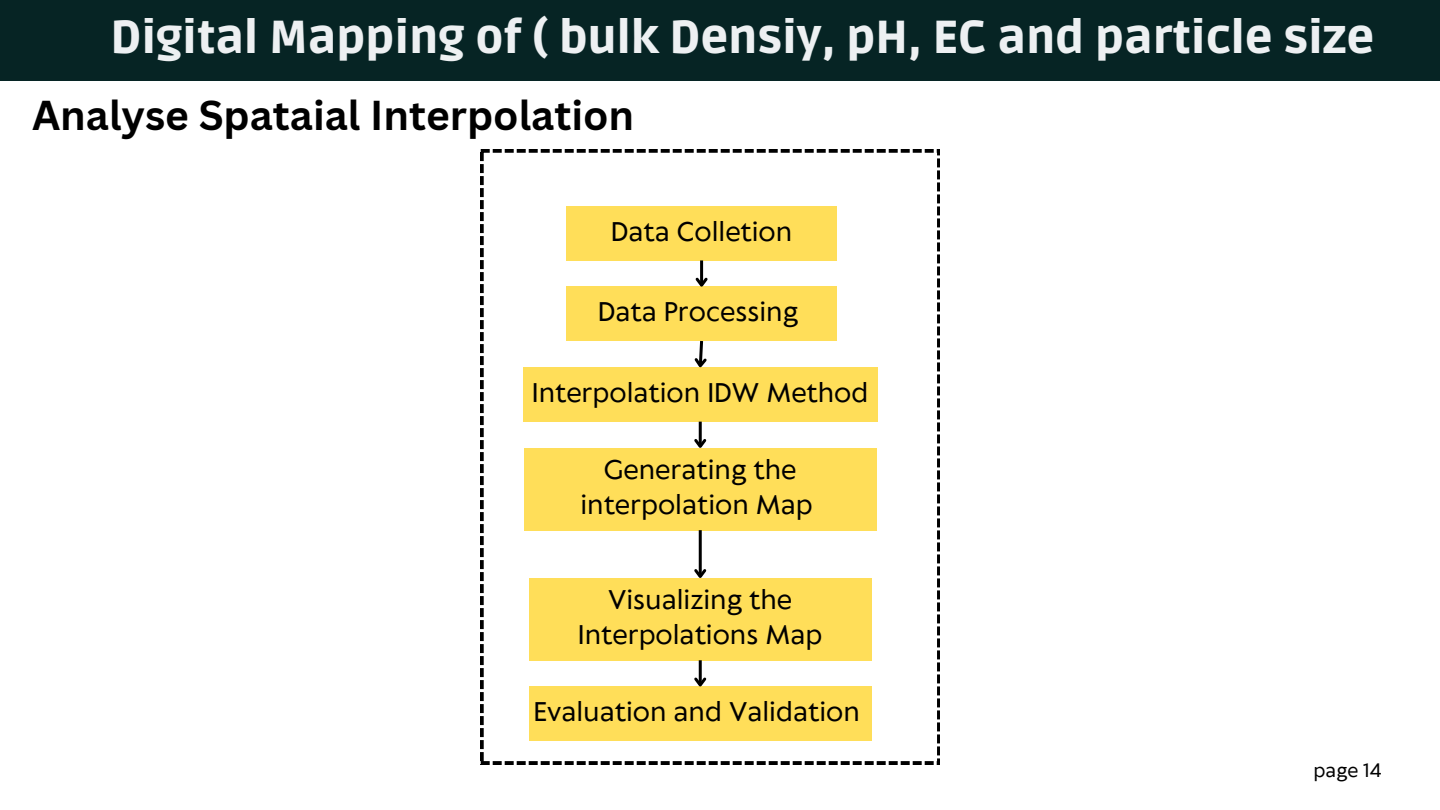
<style>
.page{position:relative;width:1440px;height:810px;background:#fff}
.page>*{position:absolute;margin:0;border:0;box-sizing:border-box;transform-origin:0 0}
.t1{font:900 46px "Ruda";color:#edf0f2}
.t2{font:700 40.7px "Canva Sans";color:#000}
.t3{font:25.3px/35.2px "Klein Text";color:#000;text-align:center}
.t4{font:18px "Klein Text";color:#000}
</style>
<div class="page">
<div style="left:0;top:0;width:1440px;height:81px;background:#062424"></div>
<svg style="left:481px;top:150px;width:459px;height:614px"></svg>
<h3 class="t1" style="left:110px;top:10px;width:1265px">Digital Mapping of ( bulk Densiy, pH, EC and particle size</h3>
<h3 class="t2" style="left:32px;top:87px;width:604px">Analyse Spataial Interpolation</h3>
<h1 class="t3" style="left:611px;top:216px;width:183px">Data Colletion</h1>
<h2 class="t3" style="left:598px;top:296px;width:202px">Data Processing</h2>
<h3 class="t3" style="left:532px;top:377px;width:338px">Interpolation IDW Method</h3>
<h3 class="t3" style="left:580px;top:454px;width:234px">Generating the interpolation Map</h3>
<h3 class="t3" style="left:578px;top:584px;width:246px">Visualizing the<br>Interpolations Map</h3>
<h3 class="t3" style="left:533px;top:696px;width:328px">Evaluation and Validation</h3>
<p class="t4" style="left:1314px;top:761px;width:70px">page 14</p>
</div>
